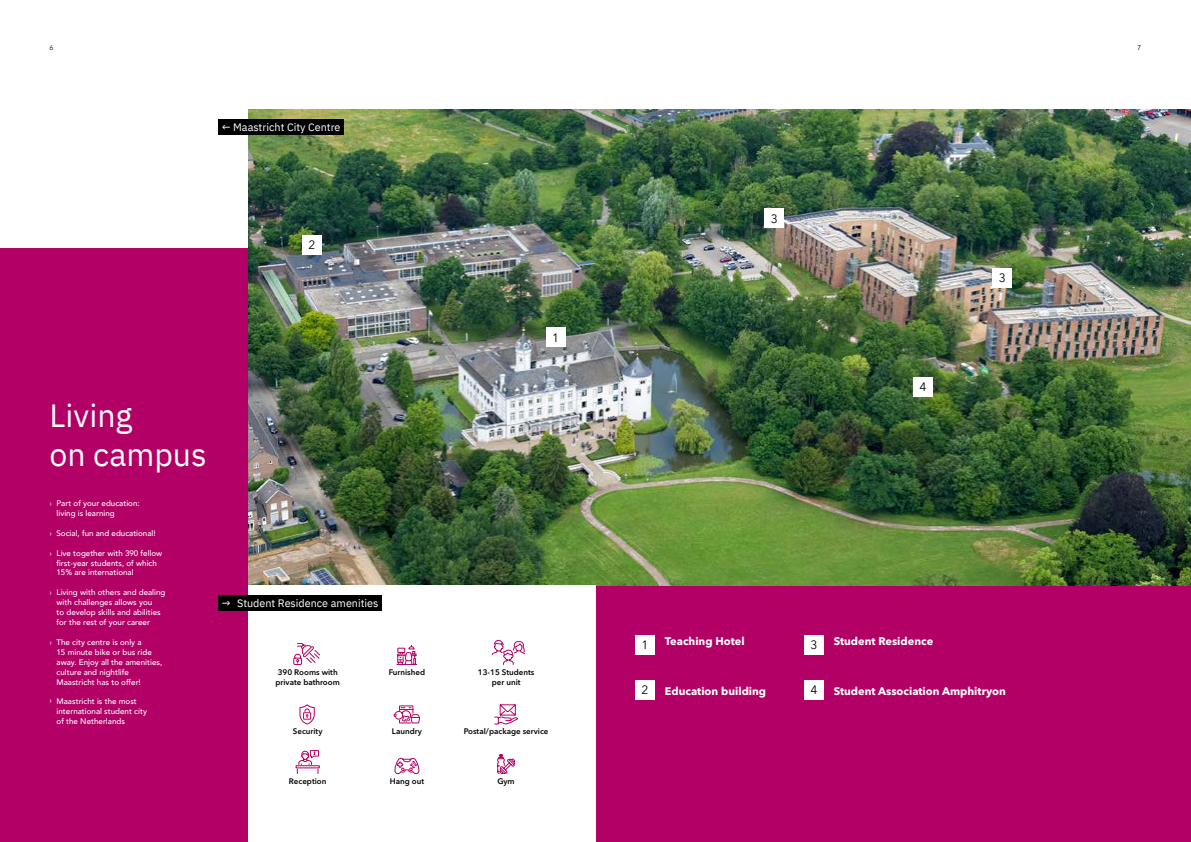
<style>
.page{position:relative;width:1191px;height:842px;background:#fff}
.page>*{position:absolute;margin:0;border:0;box-sizing:border-box;transform-origin:0 0}
.t1{font:32px/39.7px "IBM Plex Sans";color:#fff}
.t2{font:12px "Avenir Next LT Pro";color:#000}
.t3{font:700 11px "Avenir Next LT Pro";color:#fff}
.t4{font:10.8px "IBM Plex Sans";color:#fff}
.t5{font:500 8px/9.9px "Avenir";color:#fff}
.t6{font:600 8px/9.9px "Avenir Next LT Pro";color:#000}
.t7{font:7px "Avenir Next LT Pro";color:#000}
.s1{font-family:"Avenir Next LT Pro";font-weight:400}
</style>
<div class="page">
<div style="left:0;top:248px;width:1191px;height:594px;background:#b20066"></div>
<img style="left:248px;top:109px;width:943px;height:476px">
<div style="left:913px;top:377px;width:20px;height:20px;background:#fff"></div>
<div style="left:546px;top:327px;width:20px;height:20px;background:#fff"></div>
<div style="left:635px;top:635px;width:20px;height:20px;background:#fff"></div>
<div style="left:804px;top:635px;width:19px;height:20px;background:#fff"></div>
<div style="left:635px;top:680px;width:20px;height:19px;background:#fff"></div>
<div style="left:804px;top:680px;width:19px;height:19px;background:#fff"></div>
<div style="left:764px;top:208px;width:20px;height:20px;background:#fff"></div>
<div style="left:302px;top:235px;width:20px;height:20px;background:#fff"></div>
<div style="left:992px;top:268px;width:20px;height:20px;background:#fff"></div>
<div style="left:248px;top:585px;width:347px;height:257px;background:#fff"></div>
<svg style="left:394px;top:757px;width:25px;height:18px"></svg>
<svg style="left:396px;top:645px;width:21px;height:20px"></svg>
<svg style="left:393px;top:705px;width:27px;height:19px"></svg>
<svg style="left:293px;top:643px;width:27px;height:22px"></svg>
<svg style="left:299px;top:704px;width:16px;height:21px"></svg>
<svg style="left:295px;top:750px;width:25px;height:24px"></svg>
<svg style="left:497px;top:754px;width:18px;height:21px"></svg>
<svg style="left:494px;top:704px;width:24px;height:21px"></svg>
<svg style="left:491px;top:639px;width:35px;height:26px"></svg>
<div style="left:218px;top:119px;width:126px;height:16px;background:#000"></div>
<div style="left:218px;top:595px;width:164px;height:16px;background:#000"></div>
<p class="t7" style="left:50px;top:43px;width:6px">6</p>
<p class="t7" style="left:1137px;top:43px;width:6px">7</p>
<h3 class="t4" style="left:222px;top:119px;width:120px">← Maastricht City Centre</h3>
<h2 class="t2" style="left:308px;top:238px;width:8px">2</h2>
<h1 class="t1" style="left:50px;top:393px;width:159px">Living<br>on campus</h1>
<p class="t5" style="left:57px;top:498px;width:85px;text-indent:-7px"><span class="s1">›</span> Part of your education: living is learning</p>
<p class="t5" style="left:50px;top:528px;width:108px"><span class="s1">›</span> Social, fun and educational!</p>
<p class="t5" style="left:57px;top:547px;width:107px;text-indent:-7px"><span class="s1">›</span> Live together with 390 fellow first-year students, of which<br>15% are international</p>
<p class="t5" style="left:57px;top:587px;width:110px;text-indent:-7px"><span class="s1">›</span> Living with others and dealing with challenges allows you<br>to develop skills and abilities for the rest of your career</p>
<p class="t5" style="left:57px;top:637px;width:107px;text-indent:-7px"><span class="s1">›</span> The city centre is only a<br>15 minute bike or bus ride away. Enjoy all the amenities, culture and nightlife<br>Maastricht has to offer!</p>
<p class="t5" style="left:57px;top:696px;width:92px;text-indent:-7px">› Maastricht is the most international student city of the Netherlands</p>
<h3 class="t4" style="left:222px;top:595px;width:158px">→ Student Residence amenities</h3>
<p class="t6" style="left:275px;top:667px;width:66px">390 Rooms with private bathroom</p>
<p class="t6" style="left:389px;top:667px;width:38px">Furnished</p>
<p class="t6" style="left:293px;top:726px;width:31px">Security</p>
<p class="t6" style="left:392px;top:726px;width:31px">Laundry</p>
<p class="t6" style="left:289px;top:776px;width:39px">Reception</p>
<p class="t6" style="left:390px;top:776px;width:36px">Hang out</p>
<h2 class="t2" style="left:552px;top:330px;width:8px">1</h2>
<p class="t6" style="left:478px;top:667px;width:58px;text-align:center">13-15 Students per unit</p>
<p class="t6" style="left:464px;top:726px;width:86px">Postal/package service</p>
<p class="t6" style="left:497px;top:776px;width:19px">Gym</p>
<h2 class="t2" style="left:770px;top:211px;width:8px">3</h2>
<h2 class="t2" style="left:919px;top:380px;width:8px">4</h2>
<h2 class="t2" style="left:999px;top:271px;width:8px">3</h2>
<h3 class="t3" style="left:665px;top:634px;width:81px">Teaching Hotel</h3>
<h3 class="t3" style="left:833px;top:634px;width:101px">Student Residence</h3>
<h2 class="t2" style="left:641px;top:638px;width:8px">1</h2>
<h2 class="t2" style="left:810px;top:638px;width:8px">3</h2>
<h2 class="t2" style="left:641px;top:682px;width:8px">2</h2>
<h3 class="t3" style="left:665px;top:684px;width:103px">Education building</h3>
<h2 class="t2" style="left:810px;top:682px;width:8px">4</h2>
<h3 class="t3" style="left:833px;top:684px;width:174px">Student Association Amphitryon</h3>
</div>
